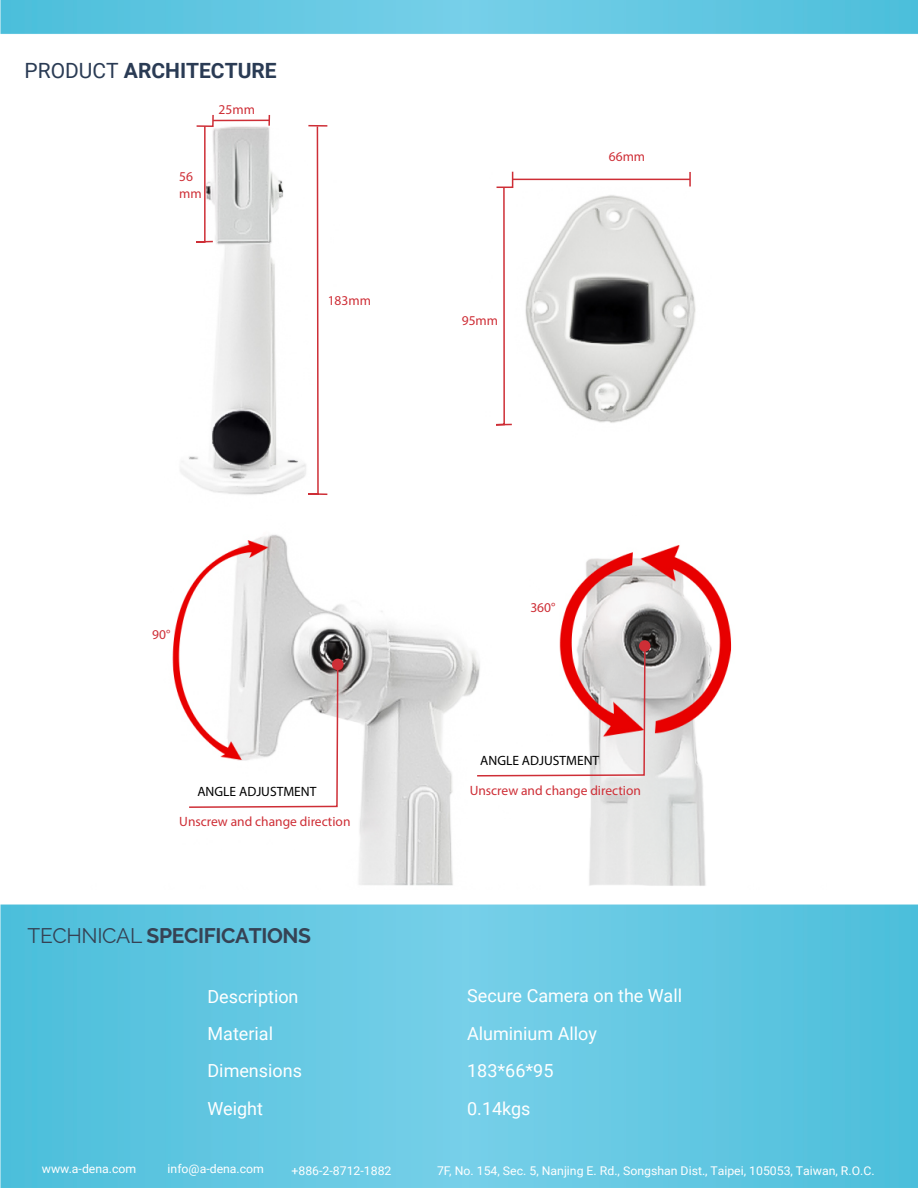
<style>
.page{position:relative;width:918px;height:1188px;background:#fff}
.page>*{position:absolute;margin:0;border:0;box-sizing:border-box;transform-origin:0 0}
.t1{font:700 21px "Raleway";letter-spacing:-.02em;color:#364254}
.t2{font:700 21px "Roboto";color:#2a3b54}
.t3{font:18px/37.5px "Roboto";color:#fff}
.t4{font:13.5px/16.2px "Myriad Pro";color:#ce2e36}
.t5{font:13.5px "Myriad Pro";color:#000}
.t6{font:12px "Roboto";color:#fff}
.s1{font-weight:400}
</style>
<div class="page">
<img style="left:0;top:939px;width:918px;height:249px">
<img style="left:0;top:0;width:918px;height:939px">
<img style="left:73px;top:83px;width:760px;height:806px">
<svg style="left:188px;top:668px;width:151px;height:141px"></svg>
<svg style="left:476px;top:647px;width:170px;height:130px"></svg>
<svg style="left:268px;top:113px;width:3px;height:14px"></svg>
<hr style="left:213px;top:120px;width:56px;height:1px;background:#ce2e36">
<svg style="left:195px;top:113px;width:20px;height:130px"></svg>
<svg style="left:307px;top:125px;width:22px;height:371px"></svg>
<hr style="left:513px;top:179px;width:177px;height:1px;background:#ce2e36">
<svg style="left:494px;top:170px;width:20px;height:256px"></svg>
<svg style="left:689px;top:172px;width:2px;height:15px"></svg>
<div style="left:332px;top:659px;width:11px;height:11px;background:#ce2e36;border-radius:50%"></div>
<div style="left:639px;top:640px;width:11px;height:12px;background:#ce2e36;border-radius:50%"></div>
<h1 class="t2" style="left:24px;top:56px;width:254px"><span class="s1">PRODUCT</span> ARCHITECTURE</h1>
<p class="t4" style="left:219px;top:101px;width:38px">25mm</p>
<p class="t4" style="left:179px;top:169px;width:24px">56 mm</p>
<p class="t4" style="left:328px;top:292px;width:45px">183mm</p>
<p class="t4" style="left:462px;top:313px;width:38px">95mm</p>
<p class="t4" style="left:609px;top:148px;width:38px">66mm</p>
<p class="t4" style="left:152px;top:627px;width:20px">90°</p>
<p class="t5" style="left:197px;top:783px;width:121px">ANGLE ADJUSTMENT</p>
<p class="t4" style="left:179px;top:813px;width:173px">Unscrew and change direction</p>
<h1 class="t1" style="left:28px;top:924px;width:285px"><span class="s1">TECHNICAL</span> SPECIFICATIONS</h1>
<p class="t4" style="left:530px;top:599px;width:27px">360°</p>
<p class="t5" style="left:480px;top:753px;width:121px">ANGLE ADJUSTMENT</p>
<p class="t4" style="left:470px;top:782px;width:173px">Unscrew and change direction</p>
<h2 class="t3" style="left:208px;top:977px;width:96px">Description<br>Material<br>Dimensions<br>Weight</h2>
<h2 class="t3" style="left:467px;top:976px;width:216px">Secure Camera on the Wall<br>Aluminium Alloy<br>183*66*95<br>0.14kgs</h2>
<p class="t6" style="left:42px;top:1160px;width:96px">www.a-dena.com</p>
<p class="t6" style="left:168px;top:1160px;width:98px">info@a-dena.com</p>
<p class="t6" style="left:292px;top:1162px;width:101px">+886-2-8712-1882</p>
<p class="t6" style="left:437px;top:1162px;width:439px">7F, No. 154, Sec. 5, Nanjing E. Rd., Songshan Dist., Taipei, 105053, Taiwan, R.O.C.</p>
</div>
